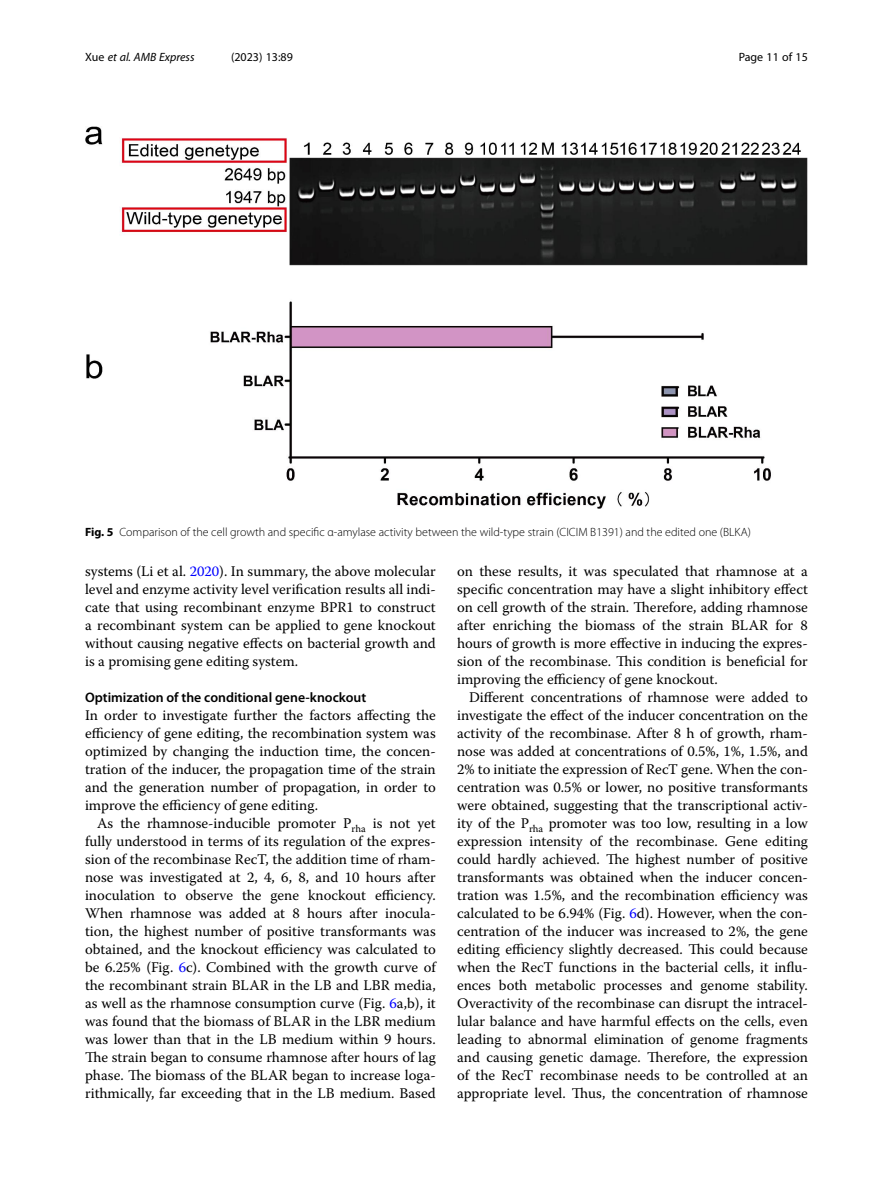
<style>
.page{position:relative;width:893px;height:1191px;background:#fff}
.page>*{position:absolute;margin:0;border:0;box-sizing:border-box;transform-origin:0 0}
.Body_Text_Indent{font:14.7px/18px "Warnock Pro";color:#000;text-align:justify}
.Body_Text{font:14.7px/18px "Warnock Pro";color:#000;text-align:justify}
.Head_2{font:600 13.8px "Myriad Pro";color:#000}
.Figure_Caption{font:300 12px "Myriad Pro";color:#000}
.t1{font:12px "Myriad Pro";color:#000}
.t2{font:italic 12px "Myriad Pro";color:#000}
.s1{font-style:normal}
.s2{font-weight:700}
.s3{color:#00f}
</style>
<div class="page">
<img style="left:85px;top:126px;width:723px;height:383px">
<p class="t2" style="left:85px;top:50px;width:111px"><span class="s1">Xue</span> et al. AMB Express</p>
<p class="t1" style="left:231px;top:50px;width:63px">(2023) 13:89</p>
<p class="t1" style="left:739px;top:50px;width:71px">Page 11 of 15</p>
<p class="Figure_Caption" style="left:85px;top:525px;width:667px"><span class="s2">Fig. 5</span> Comparison of the cell growth and specific α-amylase activity between the wild-type strain (CICIM B1391) and the edited one (BLKA)</p>
<p class="Body_Text" style="left:85px;top:562px;width:352px">systems (Li et al. <span class="s3">2020</span>). In summary, the above molecular level and enzyme activity level verification results all indi&shy;cate that using recombinant enzyme BPR1 to construct a recombinant system can be applied to gene knockout without causing negative effects on bacterial growth and is a promising gene editing system.</p>
<p class="Head_2" style="left:85px;top:689px;width:283px">Optimization of the conditional gene-knockout</p>
<p class="Body_Text" style="left:85px;top:706px;width:352px">In order to investigate further the factors affecting the efficiency of gene editing, the recombination system was optimized by changing the induction time, the concen&shy;tration of the inducer, the propagation time of the strain and the generation number of propagation, in order to improve the efficiency of gene editing.</p>
<p class="Body_Text_Indent" style="left:85px;top:814px;width:352px;text-indent:12px">As the rhamnose-inducible promoter P<sub>rha</sub> is not yet fully understood in terms of its regulation of the expres&shy;sion of the recombinase RecT, the addition time of rham&shy;nose was investigated at 2, 4, 6, 8, and 10 hours after inoculation to observe the gene knockout efficiency.<br>When rhamnose was added at 8 hours after inocula&shy;tion, the highest number of positive transformants was obtained, and the knockout efficiency was calculated to be 6.25% (Fig. <span class="s3">6</span>c). Combined with the growth curve of the recombinant strain BLAR in the LB and LBR media, as well as the rhamnose consumption curve (Fig. <span class="s3">6</span>a,b), it was found that the biomass of BLAR in the LBR medium was lower than that in the LB medium within 9 hours.<br>The strain began to consume rhamnose after hours of lag phase. The biomass of the BLAR began to increase loga&shy;rithmically, far exceeding that in the LB medium. Based</p>
<p class="Body_Text_Indent" style="left:457px;top:562px;width:352px">on these results, it was speculated that rhamnose at a specific concentration may have a slight inhibitory effect on cell growth of the strain. Therefore, adding rhamnose after enriching the biomass of the strain BLAR for 8 hours of growth is more effective in inducing the expres&shy;sion of the recombinase. This condition is beneficial for improving the efficiency of gene knockout.</p>
<p class="Body_Text_Indent" style="left:457px;top:688px;width:352px;text-indent:12px">Different concentrations of rhamnose were added to investigate the effect of the inducer concentration on the activity of the recombinase. After 8 h of growth, rham&shy;nose was added at concentrations of 0.5%, 1%, 1.5%, and 2% to initiate the expression of RecT gene. When the con&shy;centration was 0.5% or lower, no positive transformants were obtained, suggesting that the transcriptional activ&shy;ity of the P<sub>rha</sub> promoter was too low, resulting in a low expression intensity of the recombinase. Gene editing could hardly achieved. The highest number of positive transformants was obtained when the inducer concen&shy;tration was 1.5%, and the recombination efficiency was calculated to be 6.94% (Fig. <span class="s3">6</span>d). However, when the con&shy;centration of the inducer was increased to 2%, the gene editing efficiency slightly decreased. This could because when the RecT functions in the bacterial cells, it influ&shy;ences both metabolic processes and genome stability.<br>Overactivity of the recombinase can disrupt the intracel&shy;lular balance and have harmful effects on the cells, even leading to abnormal elimination of genome fragments and causing genetic damage. Therefore, the expression of the RecT recombinase needs to be controlled at an appropriate level. Thus, the concentration of rhamnose</p>
</div>
